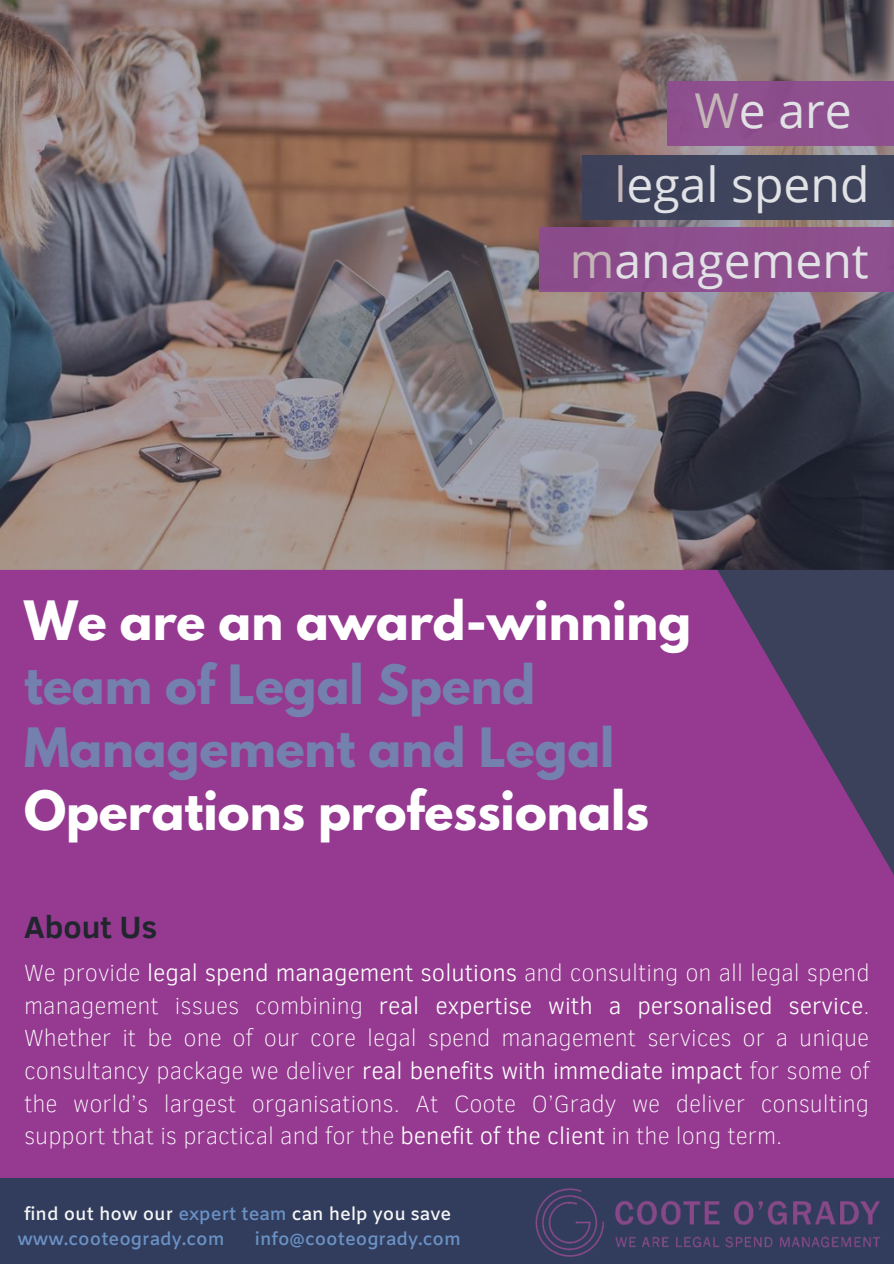
<style>
.page{position:relative;width:894px;height:1264px;background:#fff}
.page>*{position:absolute;margin:0;border:0;box-sizing:border-box;transform-origin:0 0}
.t1{font:700 48px "League Spartan";color:#fff}
.t2{font:700 48px/63.2px "League Spartan";color:#7480ae}
.t3{font:48px "Open Sans";color:#e1e2e5}
.t4{font:700 31.5px "Clear Sans";color:#21262e}
.t5{font:100 24px/32.7px "Clear Sans";color:#fff;text-align:justify}
.t6{font:600 18px "Amiko";color:#6b92c5}
.t7{font:600 18px "Amiko";color:#f6f6f6}
.s1{color:#c4b5b7}
.s2{font-weight:300}
.s3{color:#6b92c5}
</style>
<div class="page">
<img style="left:0;top:0;width:893px;height:570px">
<div style="left:666px;top:81px;width:227px;height:65px;background:#8e4c8f"></div>
<div style="left:539px;top:227px;width:354px;height:65px;background:#8e4c8f"></div>
<div style="left:582px;top:155px;width:311px;height:65px;background:#3b415a"></div>
<div style="left:0;top:570px;width:893px;height:608px;background:#953a90"></div>
<div style="left:0;top:1178px;width:893px;height:85px;background:#323d5e"></div>
<img style="left:527px;top:1176px;width:89px;height:81px">
<img style="left:609px;top:1189px;width:271px;height:64px">
<h1 class="t3" style="left:694px;top:77px;width:159px"><span class="s1">W</span>e are</h1>
<h1 class="t3" style="left:614px;top:151px;width:256px"><span class="s1">l</span>egal spend</h1>
<h1 class="t3" style="left:569px;top:226px;width:300px"><span class="s1">m</span>anagement</h1>
<h1 class="t1" style="left:24px;top:597px;width:668px">We are an award-winning</h1>
<h1 class="t2" style="left:24px;top:658px;width:592px">team of Legal Spend<br>Management and Legal</h1>
<h1 class="t1" style="left:24px;top:786px;width:626px">Operations professionals</h1>
<h2 class="t4" style="left:24px;top:904px;width:135px">About Us</h2>
<p class="t5" style="left:24px;top:955px;width:846px">We provide <span class="s2">legal spend management solutions</span> and consulting on all legal spend management issues combining <span class="s2">real expertise with a personalised service</span>.<br>Whether it be one of our core legal spend management services or a unique consultancy package we deliver <span class="s2">real benefits with immediate impact</span> for some of the world’s largest organisations. At Coote O’Grady we deliver consulting support that is practical and for the <span class="s2">benefit of the client</span> in the long term.</p>
<p class="t7" style="left:24px;top:1203px;width:428px">find out how our <span class="s3">expert team</span> can help you save</p>
<p class="t6" style="left:17px;top:1228px;width:209px">www.cooteogrady.com</p>
<p class="t6" style="left:255px;top:1228px;width:207px">info@cooteogrady.com</p>
</div>
